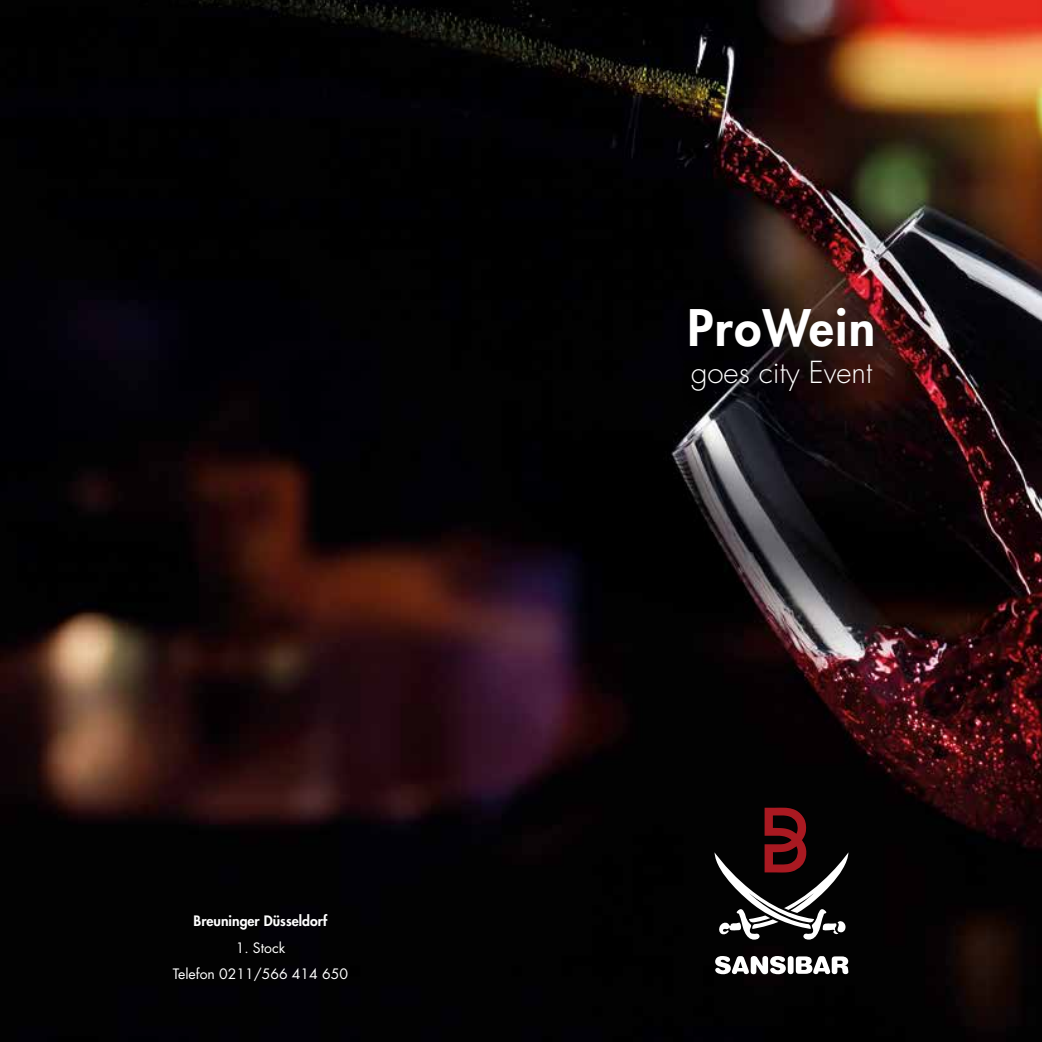
<style>
.page{position:relative;width:1042px;height:1042px;background:#fff}
.page>*{position:absolute;margin:0;border:0;box-sizing:border-box;transform-origin:0 0}
.t1{font:800 49px "Futura Std";letter-spacing:.03em;color:#fff}
.t2{font:300 29.57px "Futura Std";color:#fff}
.t3{font:14px/26.8px "Futura LT";color:#fff;text-align:center}
.t4{font:800 14px "Futura LT";color:#fff}
</style>
<div class="page">
<img style="left:0;top:0;width:1042px;height:1042px">
<div style="left:675px;top:294px;width:219px;height:118px;background:#000;opacity:.32"></div>
<svg style="left:714px;top:807px;width:134px;height:133px;background:#352828"></svg>
<svg style="left:715px;top:956px;width:133px;height:18px"></svg>
<p class="t4" style="left:194px;top:911px;width:135px">Breuninger Düsseldorf</p>
<p class="t3" style="left:173px;top:934px;width:177px">1. Stock<br>Telefon 0211/566 414 650</p>
<h1 class="t1" style="left:687px;top:297px;width:189px">ProWein</h1>
<h2 class="t2" style="left:691px;top:355px;width:183px">goes city Event</h2>
</div>
